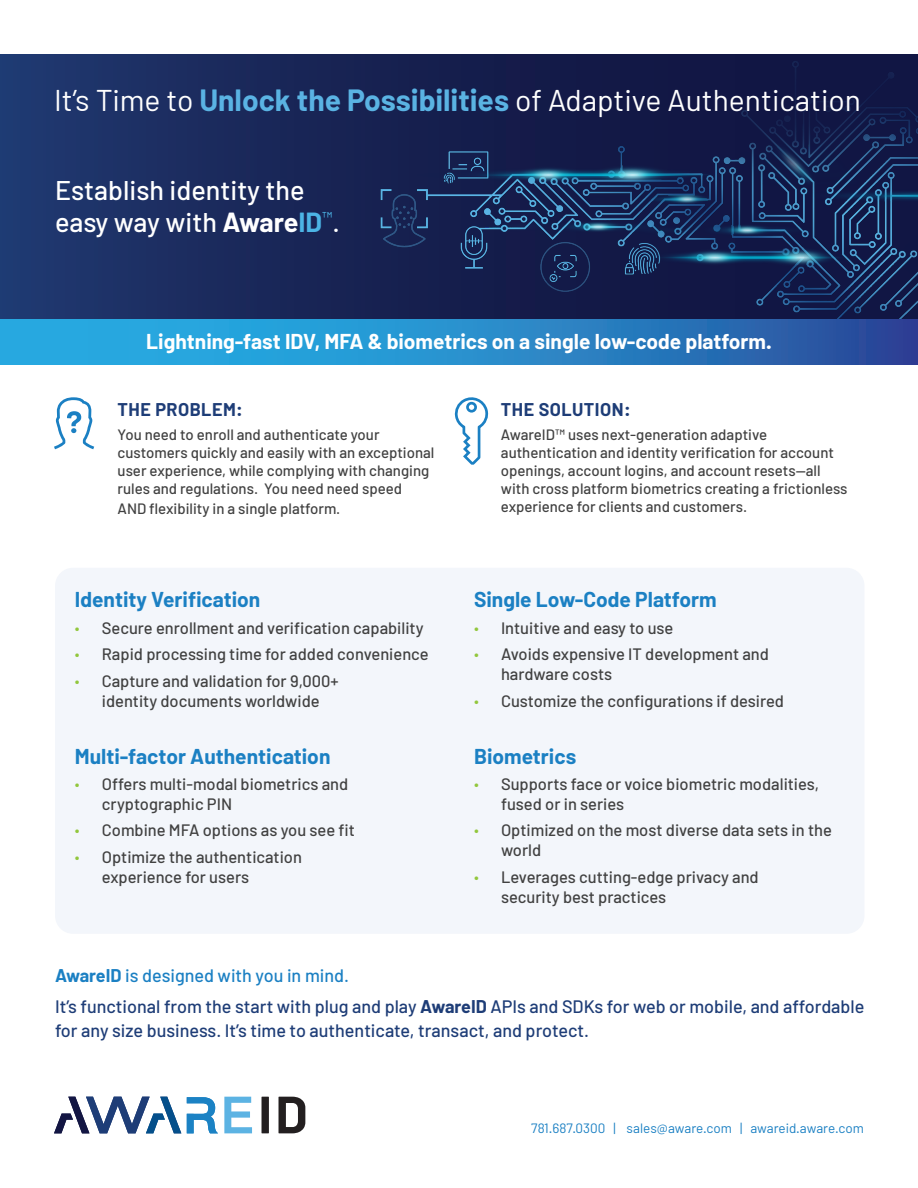
<style>
.page{position:relative;width:918px;height:1188px;background:#fff}
.page>*{position:absolute;margin:0;border:0;box-sizing:border-box;transform-origin:0 0}
.Header_3{font:30px "Barlow";color:#fff}
.Header_3-2{font:500 27px/32.4px "Barlow";color:#fff}
.Header_3-3{font:700 21px "Barlow";color:#1b80c3}
.Header_3-4{font:700 21px "Barlow";color:#fff}
.Header_3-5{font:500 18px/24px "Barlow";color:#1e3d77}
.Header_3-6{font:500 18px "Barlow";color:#1b80c3}
.Header_3-7{font:700 18px "Barlow";letter-spacing:.025em;color:#1e3d77}
.t1{font:500 16.5px/19.8px "Barlow";color:#414141}
.Header_3-8{font:500 15px/18px "Barlow";color:#414141}
.t2{font:13.5px "Barlow";color:#1b80c3}
.s1{font-weight:700;color:#5ab3e3}
.s2{font-weight:700}
.s3{font-weight:700;color:#4cb4e5}
.s4{font-family:"Arial MT Std";font-size:13.5px;color:#92c73d}
</style>
<div class="page">
<div style="left:55px;top:568px;width:809px;height:366px;background:#f3f6fb;border-radius:18px"></div>
<svg style="left:0;top:54px;width:371px;height:265px;background:#1b2d60"></svg>
<img style="left:371px;top:54px;width:547px;height:265px">
<svg style="left:0;top:319px;width:918px;height:46px;background:#2887c7"></svg>
<svg style="left:279px;top:1097px;width:26px;height:36px"></svg>
<svg style="left:224px;top:1097px;width:28px;height:36px"></svg>
<svg style="left:187px;top:1097px;width:31px;height:36px"></svg>
<svg style="left:54px;top:1097px;width:127px;height:36px"></svg>
<svg style="left:262px;top:1097px;width:7px;height:36px"></svg>
<svg style="left:54px;top:397px;width:40px;height:52px"></svg>
<svg style="left:454px;top:397px;width:35px;height:68px"></svg>
<p class="Header_3" style="left:54px;top:82px;width:809px">It’s Time to <span class="s1">Unlock the Possibilities</span> of Adaptive Authentication</p>
<p class="Header_3-2" style="left:55px;top:172px;width:287px">Establish identity the easy way with <span class="s2">Aware</span><span class="s3">ID</span><sup>™</sup>.</p>
<p class="Header_3-4" style="left:146px;top:328px;width:627px">Lightning-fast IDV, MFA &amp; biometrics on a single low-code platform.</p>
<p class="Header_3-7" style="left:118px;top:398px;width:127px">THE PROBLEM:</p>
<p class="Header_3-8" style="left:118px;top:425px;width:318px">You need to enroll and authenticate your customers quickly and easily with an exceptional user experience, while complying with changing rules and regulations. You need need speed</p>
<p class="Header_3-8" style="left:118px;top:499px;width:224px">AND flexibility in a single platform.</p>
<p class="Header_3-3" style="left:75px;top:587px;width:187px">Identity Verification</p>
<p class="t1" style="left:75px;top:617px;width:350px"><span class="s4">•</span> Secure enrollment and verification capability</p>
<p class="t1" style="left:75px;top:643px;width:355px"><span class="s4">•</span> Rapid processing time for added convenience</p>
<p class="t1" style="left:75px;top:670px;width:265px;text-align:center"><span class="s4">•</span> Capture and validation for 9,000+ identity documents worldwide</p>
<p class="Header_3-3" style="left:75px;top:743px;width:257px">Multi-factor Authentication</p>
<p class="t1" style="left:102px;top:773px;width:248px;text-indent:-27px"><span class="s4">•</span> Offers multi-modal biometrics and cryptographic PIN</p>
<p class="t1" style="left:75px;top:819px;width:282px"><span class="s4">•</span> Combine MFA options as you see fit</p>
<p class="t1" style="left:102px;top:846px;width:202px;text-indent:-27px"><span class="s4">•</span> Optimize the authentication experience for users</p>
<p class="Header_3-7" style="left:501px;top:398px;width:131px">THE SOLUTION:</p>
<p class="Header_3-8" style="left:501px;top:425px;width:348px">AwareID™ uses next-generation adaptive authentication and identity verification for account openings, account logins, and account resets—all with cross platform biometrics creating a frictionless experience for clients and customers.</p>
<p class="Header_3-3" style="left:474px;top:587px;width:244px">Single Low-Code Platform</p>
<p class="t1" style="left:474px;top:617px;width:201px"><span class="s4">•</span> Intuitive and easy to use</p>
<p class="t1" style="left:501px;top:643px;width:269px;text-indent:-27px"><span class="s4">•</span> Avoids expensive IT development and hardware costs</p>
<p class="t1" style="left:474px;top:690px;width:312px"><span class="s4">•</span> Customize the configurations if desired</p>
<p class="Header_3-3" style="left:474px;top:743px;width:104px">Biometrics</p>
<p class="t1" style="left:501px;top:773px;width:320px;text-indent:-27px"><span class="s4">•</span> Supports face or voice biometric modalities, fused or in series</p>
<p class="t1" style="left:501px;top:819px;width:332px;text-indent:-27px"><span class="s4">•</span> Optimized on the most diverse data sets in the world</p>
<p class="t1" style="left:501px;top:866px;width:259px;text-indent:-27px"><span class="s4">•</span> Leverages cutting-edge privacy and security best practices</p>
<p class="Header_3-6" style="left:55px;top:962px;width:295px"><span class="s2">AwareID</span> is designed with you in mind.</p>
<p class="Header_3-5" style="left:55px;top:993px;width:811px">It’s functional from the start with plug and play <span class="s2">AwareID</span> APIs and SDKs for web or mobile, and affordable for any size business. It’s time to authenticate, transact, and protect.</p>
<p class="t2" style="left:531px;top:1120px;width:334px">781.687.0300 | sales@aware.com | awareid.aware.com</p>
</div>
